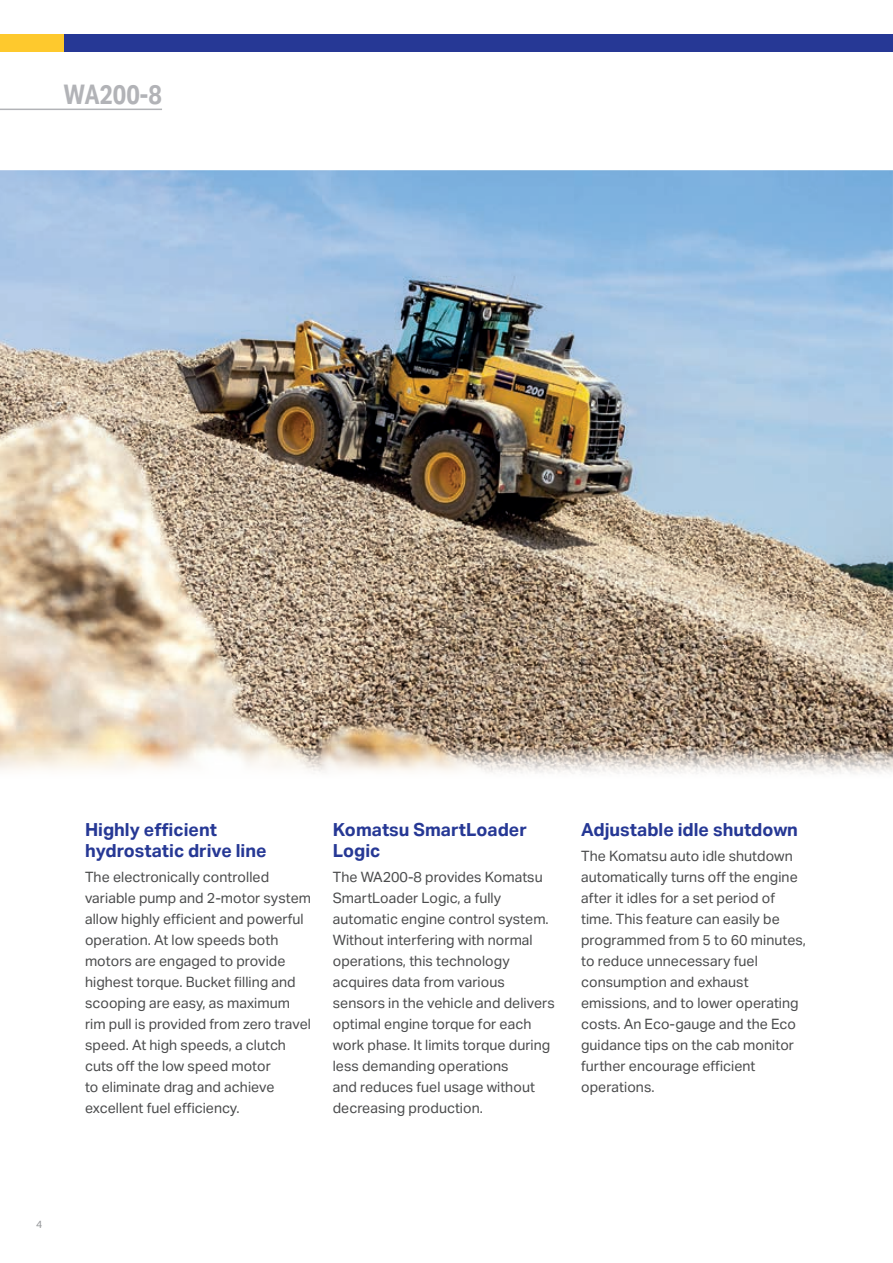
<style>
.page{position:relative;width:893px;height:1263px;background:#fff}
.page>*{position:absolute;margin:0;border:0;box-sizing:border-box;transform-origin:0 0}
.t1{font:700 27px "Aktiv Grotesk Cd";color:#b2b3b7}
.t2{font:700 18px/21px "Aktiv Grotesk";color:#263895}
.t3{font:14.25px/21px "Aktiv Grotesk";color:#4b4c4d}
.t4{font:10.5px "Aktiv Grotesk";color:#939598}
</style>
<div class="page">
<img style="left:0;top:170px;width:893px;height:604px">
<hr style="left:0;top:109px;width:162px;height:1px;background:#b2b3b7">
<div style="left:0;top:34px;width:143px;height:17px;background:#fec92d"></div>
<div style="left:64px;top:34px;width:829px;height:17px;background:#263895"></div>
<h1 class="t1" style="left:64px;top:79px;width:100px">WA200-8</h1>
<p class="t4" style="left:36px;top:1218px;width:8px">4</p>
<p class="t2" style="left:85px;top:819px;width:183px">Highly efficient hydrostatic drive line</p>
<p class="t3" style="left:85px;top:866px;width:228px">The electronically controlled variable pump and 2-motor system allow highly efficient and powerful operation. At low speeds both motors are engaged to provide highest torque. Bucket filling and scooping are easy, as maximum rim pull is provided from zero travel speed. At high speeds, a clutch cuts off the low speed motor<br>to eliminate drag and achieve excellent fuel efficiency.</p>
<p class="t2" style="left:333px;top:819px;width:196px">Komatsu SmartLoader<br>Logic</p>
<p class="t3" style="left:333px;top:866px;width:223px">The WA200-8 provides Komatsu<br>SmartLoader Logic, a fully automatic engine control system.<br>Without interfering with normal operations, this technology acquires data from various sensors in the vehicle and delivers optimal engine torque for each work phase. It limits torque during less demanding operations<br>and reduces fuel usage without decreasing production.</p>
<p class="t2" style="left:581px;top:819px;width:218px">Adjustable idle shutdown</p>
<p class="t3" style="left:581px;top:845px;width:226px">The Komatsu auto idle shutdown automatically turns off the engine after it idles for a set period of time. This feature can easily be programmed from 5 to 60 minutes, to reduce unnecessary fuel consumption and exhaust emissions, and to lower operating costs. An Eco-gauge and the Eco guidance tips on the cab monitor further encourage efficient operations.</p>
</div>
